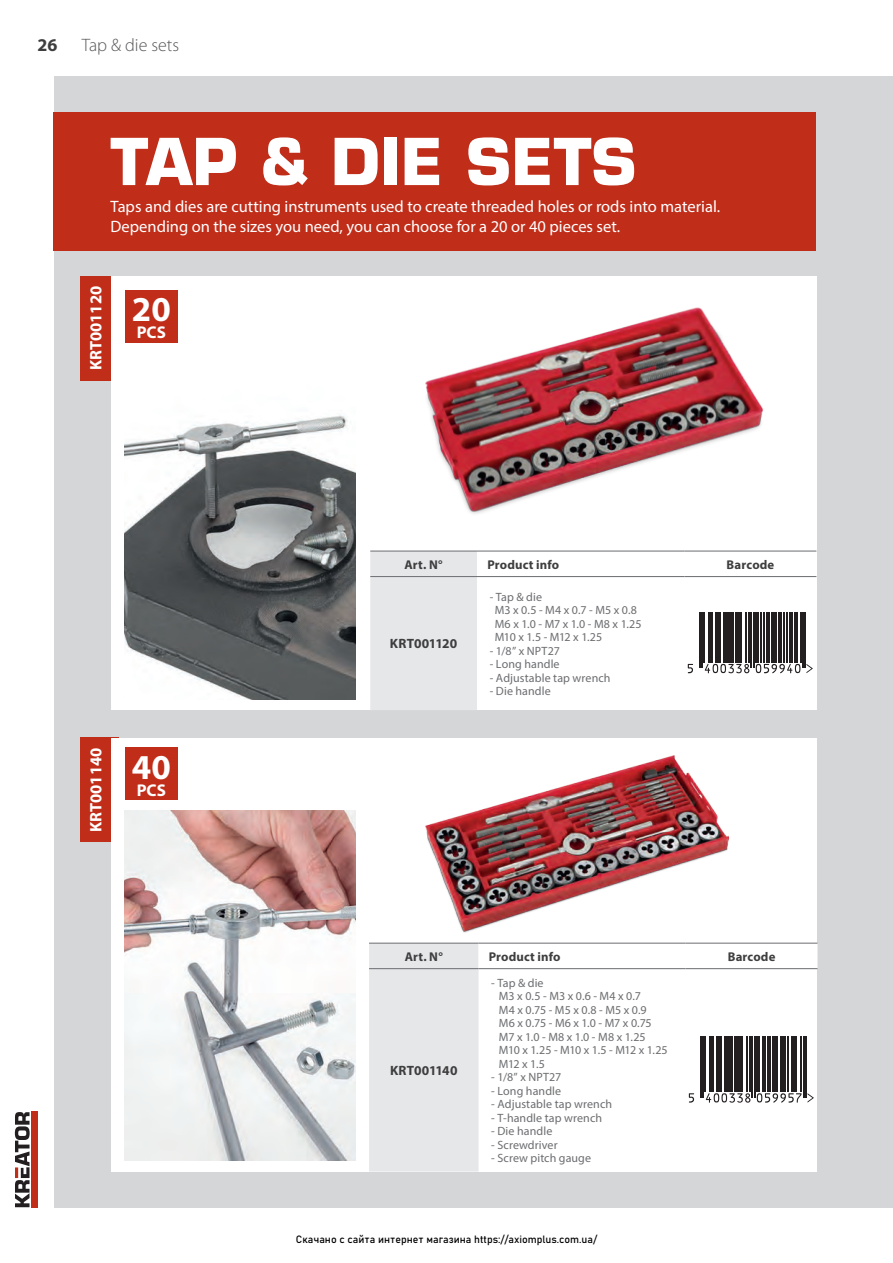
<style>
.page{position:relative;width:893px;height:1263px;background:#fff}
.page>*{position:absolute;margin:0;border:0;box-sizing:border-box;transform-origin:0 0}
.t1{font:700 63px "Eurostile LT Std";color:#fff}
.t2{font:700 35.1px "Myriad Pro";color:#fff}
.t3{font:300 18px "Myriad Pro";color:#57585a}
.t4{font:700 18px "Myriad Pro";color:#3e3e3f}
.t5{font:700 17.1px "Myriad Pro";color:#fff}
.t6{font:700 16.65px "Myriad Pro";color:#fff}
.t7{font:16.5px/19.8px "Myriad Pro";color:#fff}
.t8{font:700 13.5px "Myriad Pro";letter-spacing:.005em;color:#3e3e3f}
.t9{font:700 12.75px "Myriad Pro";letter-spacing:.01em;color:#3e3e3f}
.t10{font:12px/13.5px "Myriad Pro";letter-spacing:.005em;color:#6c6d70}
.t11{font:10.5px "Bahnschrift";color:#000}
</style>
<div class="page">
<div style="left:31px;top:1111px;width:7px;height:97px;background:#c02d19"></div>
<svg style="left:15px;top:1112px;width:15px;height:95px"></svg>
<div style="left:54px;top:77px;width:839px;height:1131px;background:#d5d6d8"></div>
<div style="left:81px;top:738px;width:38px;height:104px;background:#c02d19"></div>
<div style="left:81px;top:276px;width:38px;height:104px;background:#c02d19"></div>
<div style="left:111px;top:276px;width:705px;height:434px;background:#fff"></div>
<div style="left:111px;top:738px;width:705px;height:433px;background:#fff"></div>
<img style="left:124px;top:415px;width:231px;height:285px">
<img style="left:124px;top:810px;width:231px;height:351px">
<svg style="left:370px;top:551px;width:446px;height:159px"></svg>
<svg style="left:369px;top:943px;width:448px;height:228px"></svg>
<div style="left:54px;top:113px;width:762px;height:138px;background:#c02d19"></div>
<div style="left:125px;top:290px;width:53px;height:53px;background:#c02d19"></div>
<div style="left:125px;top:747px;width:53px;height:53px;background:#c02d19"></div>
<img style="left:425px;top:307px;width:339px;height:207px">
<img style="left:425px;top:755px;width:305px;height:178px">
<h3 class="t4" style="left:38px;top:33px;width:21px">26</h3>
<h3 class="t3" style="left:82px;top:35px;width:99px">Tap &amp; die sets</h3>
<h1 class="t1" style="left:111px;top:123px;width:527px">TAP &amp; DIE SETS</h1>
<h3 class="t7" style="left:111px;top:196px;width:611px">Taps and dies are cutting instruments used to create threaded holes or rods into material.<br>Depending on the sizes you need, you can choose for a 20 or 40 pieces set.</h3>
<h3 class="t6" style="left:85px;top:370px;width:86px;rotate:-90deg">KRT001120</h3>
<h2 class="t2" style="left:132px;top:286px;width:40px">20</h2>
<h3 class="t5" style="left:137px;top:321px;width:31px">PCS</h3>
<h3 class="t6" style="left:85px;top:832px;width:86px;rotate:-90deg">KRT001140</h3>
<h2 class="t2" style="left:132px;top:744px;width:40px">40</h2>
<h3 class="t5" style="left:137px;top:779px;width:31px">PCS</h3>
<p class="t9" style="left:405px;top:556px;width:40px">Art. N°</p>
<p class="t9" style="left:487px;top:556px;width:73px">Product info</p>
<p class="t9" style="left:727px;top:556px;width:49px">Barcode</p>
<p class="t8" style="left:390px;top:635px;width:69px">KRT001120</p>
<p class="t10" style="left:495px;top:590px;width:148px;text-indent:-5px">- Tap &amp; die<br>M3 x 0.5 - M4 x 0.7 - M5 x 0.8<br>M6 x 1.0 - M7 x 1.0 - M8 x 1.25<br>M10 x 1.5 - M12 x 1.25</p>
<p class="t10" style="left:490px;top:644px;width:72px">- 1/8” x NPT27</p>
<p class="t10" style="left:490px;top:657px;width:71px">- Long handle</p>
<p class="t10" style="left:490px;top:671px;width:122px">- Adjustable tap wrench</p>
<p class="t10" style="left:490px;top:684px;width:63px">- Die handle</p>
<p class="t9" style="left:405px;top:948px;width:40px">Art. N°</p>
<p class="t9" style="left:489px;top:948px;width:73px">Product info</p>
<p class="t9" style="left:728px;top:948px;width:49px">Barcode</p>
<p class="t8" style="left:390px;top:1062px;width:69px">KRT001140</p>
<p class="t10" style="left:499px;top:976px;width:170px;text-indent:-8px">- Tap &amp; die<br>M3 x 0.5 - M3 x 0.6 - M4 x 0.7<br>M4 x 0.75 - M5 x 0.8 - M5 x 0.9<br>M6 x 0.75 - M6 x 1.0 - M7 x 0.75<br>M7 x 1.0 - M8 x 1.0 - M8 x 1.25<br>M10 x 1.25 - M10 x 1.5 - M12 x 1.25<br>M12 x 1.5</p>
<p class="t10" style="left:491px;top:1070px;width:72px">- 1/8” x NPT27</p>
<p class="t10" style="left:491px;top:1084px;width:71px">- Long handle</p>
<p class="t10" style="left:491px;top:1097px;width:122px">- Adjustable tap wrench</p>
<p class="t10" style="left:491px;top:1111px;width:112px">- T-handle tap wrench</p>
<p class="t10" style="left:491px;top:1124px;width:63px">- Die handle</p>
<p class="t10" style="left:491px;top:1138px;width:68px">- Screwdriver</p>
<p class="t10" style="left:491px;top:1151px;width:101px">- Screw pitch gauge</p>
<p class="t11" style="left:296px;top:1232px;width:303px">Скачано с сайта интернет магазина https://axiomplus.com.ua/</p>
</div>
